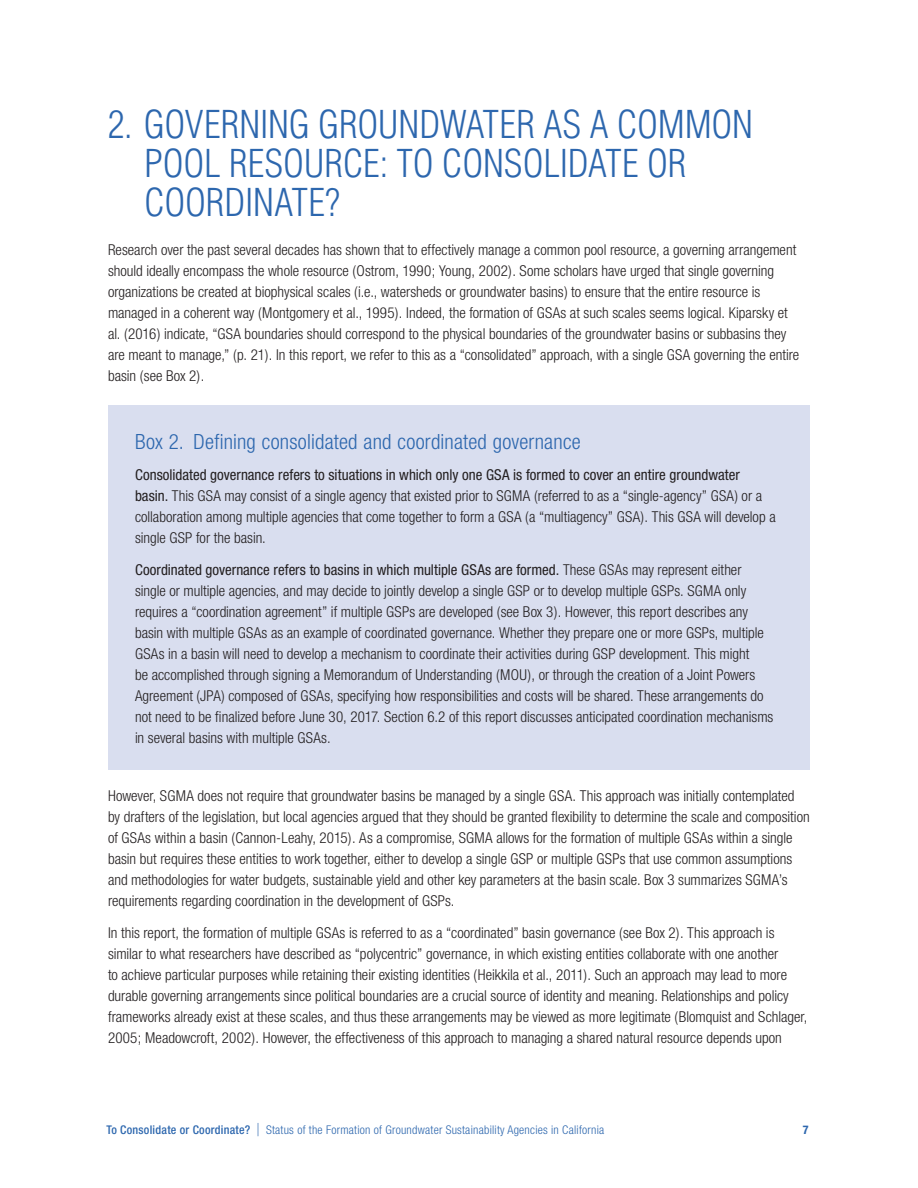
<style>
.page{position:relative;width:918px;height:1188px;background:#fff}
.page>*{position:absolute;margin:0;border:0;box-sizing:border-box;transform-origin:0 0}
.t1{font:300 condensed 37.5px/39px "Helvetica";letter-spacing:-.005em;color:#2d67ae}
.t2{font:300 condensed 21px "Helvetica Neue";letter-spacing:.01em;color:#2d67ae}
.t3{font:300 condensed 15px/21px "Helvetica Neue";color:#231f20}
.t4{font:300 condensed 12px "Helvetica Neue";letter-spacing:.02em;color:#2d67ae}
.t5{font:700 condensed 12px "Helvetica Neue";color:#2d67ae}
.s1{font-weight:400}
.s2{font-weight:500}
.s3{font-size:18px}
</style>
<div class="page">
<div style="left:108px;top:405px;width:702px;height:365px;background:#d9deef"></div>
<h1 class="t1" style="left:144px;top:105px;width:611px;text-indent:-36px">2. GOVERNING GROUNDWATER AS A COMMON<br>POOL RESOURCE: TO CONSOLIDATE OR<br>COORDINATE?</h1>
<p class="t3" style="left:108px;top:239px;width:693px">Research over the past several decades has shown that to effectively manage a common pool resource, a governing arrangement should ideally encompass the whole resource (Ostrom, 1990; Young, 2002). Some scholars have urged that single governing organizations be created at biophysical scales (i.e., watersheds or groundwater basins) to ensure that the entire resource is managed in a coherent way (Montgomery et al., 1995). Indeed, the formation of GSAs at such scales seems logical. Kiparsky et al. (2016) indicate, “GSA boundaries should correspond to the physical boundaries of the groundwater basins or subbasins they are meant to manage,” (p. 21). In this report, we refer to this as a “consolidated” approach, with a single GSA governing the entire basin (see Box 2).</p>
<h2 class="t2" style="left:135px;top:429px;width:447px">Box 2. Defining consolidated and coordinated governance</h2>
<p class="t3" style="left:135px;top:464px;width:642px"><span class="s1">Consolidated governance refers to situations in which only one GSA is formed to cover an entire groundwater basin.</span> This GSA may consist of a single agency that existed prior to SGMA (referred to as a “single-agency” GSA) or a collaboration among multiple agencies that come together to form a GSA (a “multiagency” GSA). This GSA will develop a single GSP for the basin.</p>
<p class="t3" style="left:135px;top:559px;width:640px"><span class="s1">Coordinated governance refers to basins in which multiple GSAs are formed.</span> These GSAs may represent either single or multiple agencies, and may decide to jointly develop a single GSP or to develop multiple GSPs. SGMA only requires a “coordination agreement” if multiple GSPs are developed (see Box 3). However, this report describes any basin with multiple GSAs as an example of coordinated governance. Whether they prepare one or more GSPs, multiple GSAs in a basin will need to develop a mechanism to coordinate their activities during GSP development. This might<br>be accomplished through signing a Memorandum of Understanding (MOU), or through the creation of a Joint Powers Agreement (JPA) composed of GSAs, specifying how responsibilities and costs will be shared. These arrangements do not need to be finalized before June 30, 2017. Section 6.2 of this report discusses anticipated coordination mechanisms in several basins with multiple GSAs.</p>
<p class="t3" style="left:108px;top:785px;width:703px">However, SGMA does not require that groundwater basins be managed by a single GSA. This approach was initially contemplated by drafters of the legislation, but local agencies argued that they should be granted flexibility to determine the scale and composition of GSAs within a basin (Cannon-Leahy, 2015). As a compromise, SGMA allows for the formation of multiple GSAs within a single basin but requires these entities to work together, either to develop a single GSP or multiple GSPs that use common assumptions and methodologies for water budgets, sustainable yield and other key parameters at the basin scale. Box 3 summarizes SGMA’s requirements regarding coordination in the development of GSPs.</p>
<p class="t3" style="left:108px;top:922px;width:701px">In this report, the formation of multiple GSAs is referred to as a “coordinated” basin governance (see Box 2). This approach is similar to what researchers have described as “polycentric” governance, in which existing entities collaborate with one another<br>to achieve particular purposes while retaining their existing identities (Heikkila et al., 2011). Such an approach may lead to more durable governing arrangements since political boundaries are a crucial source of identity and meaning. Relationships and policy frameworks already exist at these scales, and thus these arrangements may be viewed as more legitimate (Blomquist and Schlager, 2005; Meadowcroft, 2002). However, the effectiveness of this approach to managing a shared natural resource depends upon</p>
<p class="t4" style="left:106px;top:1123px;width:499px"><span class="s2">To Consolidate or Coordinate?</span> <span class="s3">|</span> Status of the Formation of Groundwater Sustainability Agencies in California</p>
<p class="t5" style="left:803px;top:1122px;width:7px">7</p>
</div>
